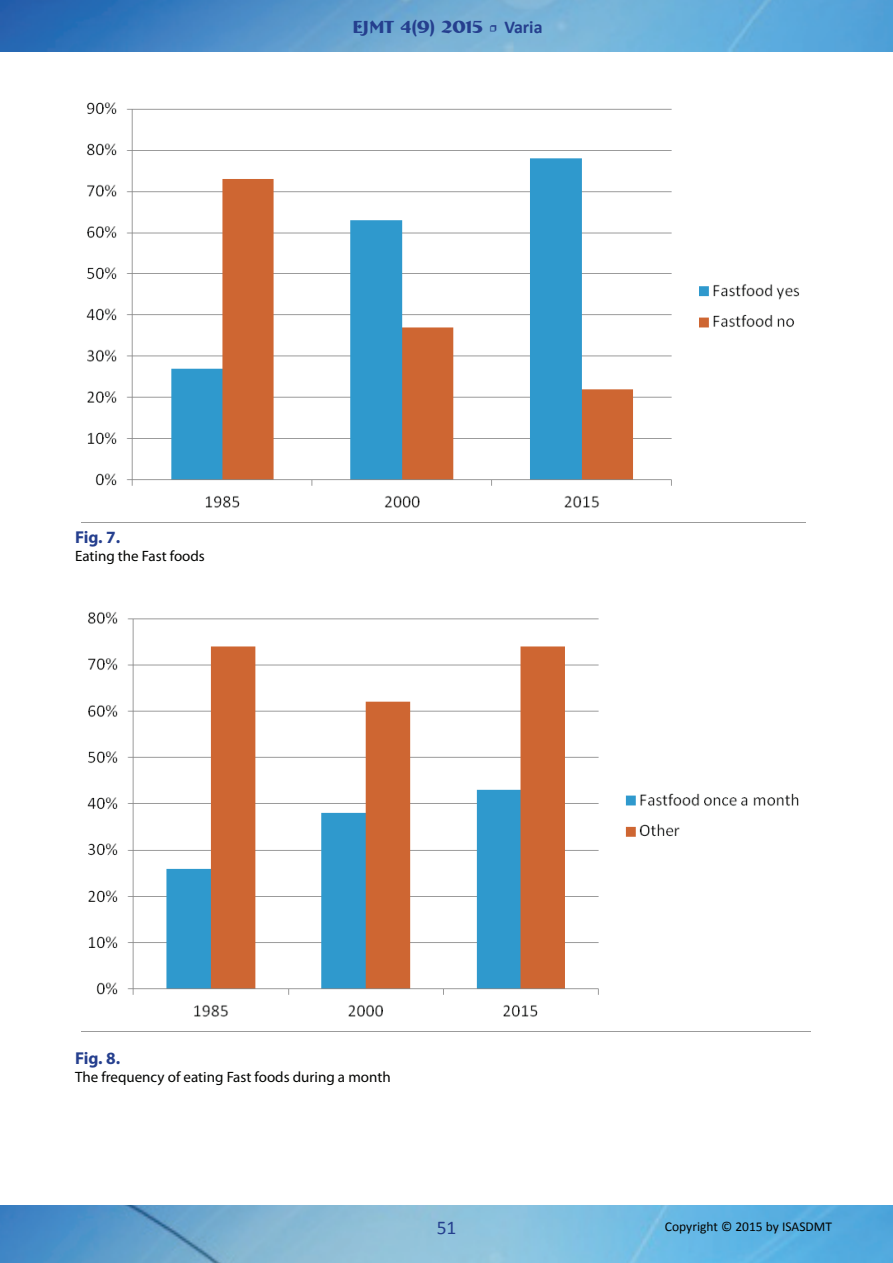
<style>
.page{position:relative;width:893px;height:1263px;background:#fff}
.page>*{position:absolute;margin:0;border:0;box-sizing:border-box;transform-origin:0 0}
.t1{font:19.5px "Calibri";color:#253f8e}
.t2{font:700 18px "Bremen BT";color:#253f8e}
.t3{font:700 17.25px "Myriad Pro";letter-spacing:-.01em;color:#253f8e}
.t4{font:15px "Myriad Pro";color:#040503}
.t5{font:13.5px "Calibri";color:#040503}
.s1{font-family:"Minion Pro";font-weight:400}
.s2{font-family:"Calibri"}
</style>
<div class="page">
<img style="left:0;top:0;width:893px;height:52px">
<img style="left:0;top:1205px;width:893px;height:58px">
<img style="left:82px;top:102px;width:723px;height:421px">
<img style="left:82px;top:611px;width:728px;height:421px">
<p class="t2" style="left:352px;top:15px;width:192px">EJMT 4(9) 2015 <span class="s1">•</span> <span class="s2">Varia</span></p>
<p class="t3" style="left:75px;top:526px;width:47px">Fig. 7.</p>
<p class="t4" style="left:75px;top:547px;width:131px">Eating the Fast foods</p>
<p class="t3" style="left:75px;top:1046px;width:47px">Fig. 8.</p>
<p class="t4" style="left:75px;top:1067px;width:317px">The frequency of eating Fast foods during a month</p>
<h1 class="t1" style="left:437px;top:1215px;width:21px">51</h1>
<p class="t5" style="left:665px;top:1218px;width:169px">Copyright © 2015 by ISASDMT</p>
</div>
